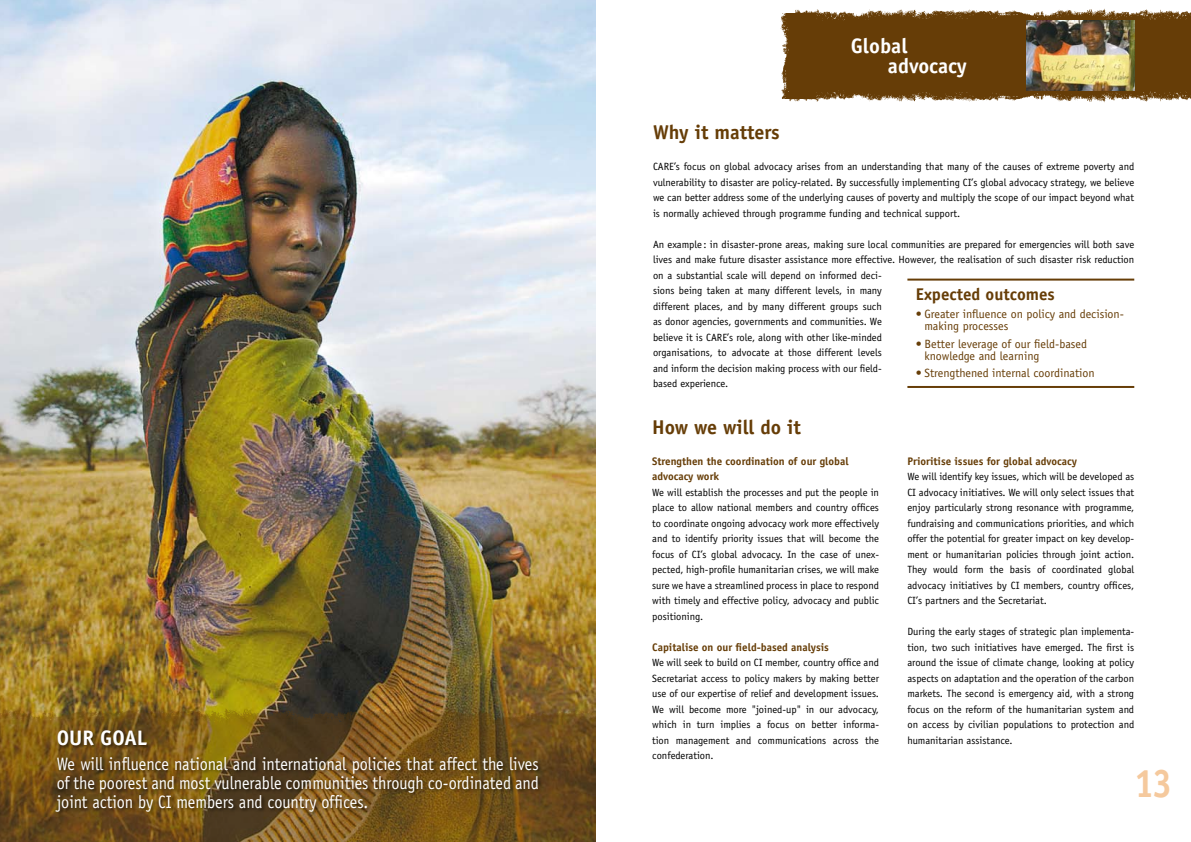
<style>
.page{position:relative;width:1191px;height:842px;background:#fff}
.page>*{position:absolute;margin:0;border:0;box-sizing:border-box;transform-origin:0 0}
.t1{font:700 40px "Officina Sans";color:#f5c99d;scale:.9 1}
.t2{font:700 21px/20px "Officina Sans";color:#fff}
.t3{font:700 20px "Officina Sans";color:#663d07}
.t4{font:18px/19px "Officina Sans";color:#fff;text-align:justify;scale:.9 1}
.t5{font:700 17px "Officina Sans";color:#663d07}
.t6{font:12px/12px "Officina Sans";color:#663d07}
.t7{font:700 11px/15.5px "Officina Sans";color:#663d07}
.t8{font:10.5px/15.5px "Officina Sans";color:#000;text-align:justify}
</style>
<div class="page">
<img style="left:795px;top:8px;width:396px;height:19px">
<img style="left:780px;top:13px;width:35px;height:85px">
<img style="left:789px;top:27px;width:402px;height:76px">
<img style="left:0;top:0;width:595px;height:706px">
<img style="left:1026px;top:20px;width:108px;height:71px">
<img style="left:0;top:706px;width:595px;height:136px">
<div style="left:54px;top:729px;width:510px;height:113px;background:#000;opacity:.6"></div>
<hr style="left:907px;top:279px;width:227px;height:2px;background:#663d07">
<hr style="left:907px;top:386px;width:227px;height:2px;background:#663d07">
<h2 class="t2" style="left:57px;top:728px;width:92px">Ou r goal</h2>
<h3 class="t4" style="left:57px;top:754px;width:537px">We will influence national and international policies that affect the lives of the poorest and most vulnerable communities through co-ordinated and joint action by CI members and country offices.</h3>
<h2 class="t2" style="left:888px;top:36px;width:80px;text-indent:-37px">Global advocacy</h2>
<h3 class="t3" style="left:653px;top:120px;width:128px">Why it matters</h3>
<p class="t8" style="left:653px;top:159px;width:483px">CARE’s focus on global advocacy arises from an understanding that many of the causes of extreme poverty and vulnerability to disaster are policy-related. By successfully implementing CI’s global advocacy strategy, we believe we can better address some of the underlying causes of poverty and multiply the scope of our impact beyond what is normally achieved through programme funding and technical support.</p>
<p class="t8" style="left:653px;top:236px;width:483px;text-align:left">An example : in disaster-prone areas, making sure local communities are prepared for emergencies will both save lives and make future disaster assistance more effective. However, the realisation of such disaster risk reduction on a substantial scale will depend on informed deci-<br>sions being taken at many different levels, in many<br>different places, and by many different groups such<br>as donor agencies, governments and communities. We<br>believe it is CARE’s role, along with other like-minded<br>organisations, to advocate at those different levels<br>and inform the decision making process with our field-<br>based experience.</p>
<h3 class="t5" style="left:916px;top:284px;width:140px">Expected outcomes</h3>
<p class="t6" style="left:924px;top:308px;width:201px;text-indent:-9px">• Greater influence on policy and decision&shy;making processes</p>
<p class="t6" style="left:924px;top:338px;width:164px;text-indent:-9px">• Better leverage of our field-based knowledge and learning</p>
<p class="t6" style="left:916px;top:367px;width:180px">• Strengthened internal coordination</p>
<h3 class="t3" style="left:652px;top:414px;width:150px">How we will do it</h3>
<p class="t7" style="left:652px;top:453px;width:198px">Strengthen the coordination of our global advocacy work</p>
<p class="t8" style="left:652px;top:484px;width:228px">We will establish the processes and put the people in place to allow national members and country offices to coordinate ongoing advocacy work more effectively and to identify priority issues that will become the focus of CI’s global advocacy. In the case of unex&shy;pected, high-profile humanitarian crises, we will make sure we have a streamlined process in place to respond with timely and effective policy, advocacy and public positioning.</p>
<p class="t7" style="left:652px;top:639px;width:178px">Capitalise on our field-based analysis</p>
<p class="t8" style="left:652px;top:655px;width:228px">We will seek to build on CI member, country office and Secretariat access to policy makers by making better use of our expertise of relief and development issues.<br>We will become more "joined-up" in our advocacy, which in turn implies a focus on better informa&shy;tion management and communications across the confederation.</p>
<p class="t7" style="left:907px;top:453px;width:171px">Prioritise issues for global advocacy</p>
<p class="t8" style="left:907px;top:469px;width:228px">We will identify key issues, which will be developed as CI advocacy initiatives. We will only select issues that enjoy particularly strong resonance with programme, fundraising and communications priorities, and which offer the potential for greater impact on key develop&shy;ment or humanitarian policies through joint action.<br>They would form the basis of coordinated global advocacy initiatives by CI members, country offices, CI’s partners and the Secretariat.</p>
<p class="t8" style="left:907px;top:624px;width:228px">During the early stages of strategic plan implementa&shy;tion, two such initiatives have emerged. The first is around the issue of climate change, looking at policy aspects on adaptation and the operation of the carbon markets. The second is emergency aid, with a strong focus on the reform of the humanitarian system and on access by civilian populations to protection and humanitarian assistance.</p>
<h1 class="t1" style="left:1134px;top:758px;width:44px">13</h1>
</div>
